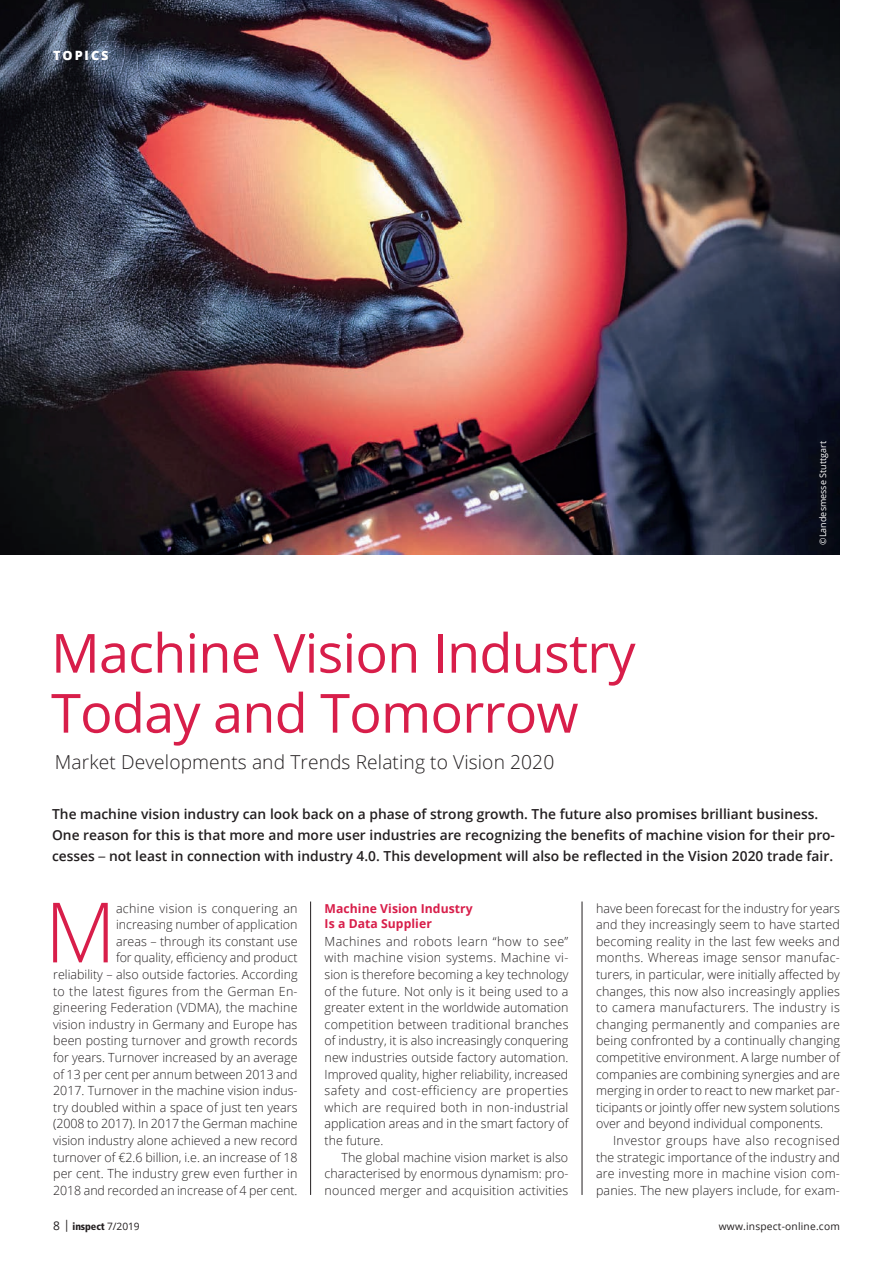
<style>
.page{position:relative;width:893px;height:1263px;background:#fff}
.page>*{position:absolute;margin:0;border:0;box-sizing:border-box;transform-origin:0 0}
.t1{font:300 83.4px "Open Sans";color:#d81e4a}
.t2{font:54px/60px "Open Sans";letter-spacing:-.015em;color:#d81e4a}
.t3{font:300 19.2px "Open Sans";letter-spacing:.005em;color:#231f20}
.t4{font:600 13.8px/21px "Open Sans";color:#231f20}
.t5{font:800 12.75px "Open Sans";color:#fff}
.t6{font:300 12.6px/16.6px "Open Sans";color:#231f20;text-align:justify}
.t7{font:700 12.3px/15px "Open Sans";letter-spacing:.005em;color:#d81e4a}
.t8{font:10.2px "Open Sans";letter-spacing:.02em;color:#231f20}
.t9{font:900 condensed 10.2px "Frutiger LT Com";letter-spacing:-.01em;color:#231f20}
.t10{font:9px "Open Sans";letter-spacing:.005em;color:#fff}
.s1{font-family:"Frutiger LT Com";font-weight:400;font-stretch:condensed}
.s2{font-family:"Open Sans";font-weight:400;font-stretch:normal;font-size:12px}
.s3{font-family:"Open Sans";font-weight:400;font-stretch:normal}
</style>
<div class="page">
<img style="left:0;top:0;width:840px;height:555px">
<hr style="left:582px;top:901px;width:1px;height:294px;background:#231f20">
<hr style="left:310px;top:901px;width:1px;height:294px;background:#231f20">
<p class="t5" style="left:53px;top:46px;width:20px">TOPICS</p>
<h2 class="t2" style="left:51px;top:622px;width:586px">Machine Vision Industry<br>Today and Tomorrow</h2>
<h3 class="t3" style="left:55px;top:749px;width:501px">Market Developments and Trends Relating to Vision 2020</h3>
<p class="t10" style="left:817px;top:545px;width:105px;rotate:-90deg">©Landesmesse Stuttgart</p>
<p class="t4" style="left:52px;top:803px;width:784px">The machine vision industry can look back on a phase of strong growth. The future also promises brilliant business.<br>One reason for this is that more and more user industries are recognizing the benefits of machine vision for their pro&shy;cesses <span class="s1">–</span> not least in connection with industry 4.0. This development will also be reflected in the Vision 2020 trade fair.</p>
<h1 class="t1" style="left:45px;top:875px;width:73px">M</h1>
<p class="t6" style="left:53px;top:899px;width:246px;text-align:right">achine vision is conquering an<br>increasing number of application<br>areas – through its constant use<br>for quality, efficiency and product<br>reliability – also outside factories. According to the latest figures from the German En&shy;gineering Federation (VDMA), the machine vision industry in Germany and Europe has been posting turnover and growth records for years. Turnover increased by an average of 13 per cent per annum between 2013 and 2017. Turnover in the machine vision indus&shy;try doubled within a space of just ten years (2008 to 2017). In 2017 the German machine vision industry alone achieved a new record turnover of €2.6 billion, i.e. an increase of 18 per cent. The industry grew even further in 2018 and recorded an increase of 4 per cent.</p>
<p class="t6" style="left:596px;top:899px;width:245px">have been forecast for the industry for years and they increasingly seem to have started becoming reality in the last few weeks and months. Whereas image sensor manufac&shy;turers, in particular, were initially affected by changes, this now also increasingly applies to camera manufacturers. The industry is changing permanently and companies are being confronted by a continually changing competitive environment. A large number of companies are combining synergies and are merging in order to react to new market par&shy;ticipants or jointly offer new system solutions over and beyond individual components.</p>
<p class="t7" style="left:325px;top:900px;width:150px">Machine Vision Industry<br>Is a Data Supplier</p>
<p class="t6" style="left:325px;top:932px;width:245px">Machines and robots learn “how to see” with machine vision systems. Machine vi&shy;sion is therefore becoming a key technology of the future. Not only is it being used to a greater extent in the worldwide automation competition between traditional branches of industry, it is also increasingly conquering new industries outside factory automation.<br>Improved quality, higher reliability, increased safety and cost-efficiency are properties which are required both in non-industrial application areas and in the smart factory of the future.</p>
<p class="t6" style="left:325px;top:1148px;width:245px;text-indent:17px">The global machine vision market is also characterised by enormous dynamism: pro&shy;nounced merger and acquisition activities</p>
<p class="t6" style="left:596px;top:1132px;width:245px;text-indent:17px">Investor groups have also recognised the strategic importance of the industry and are investing more in machine vision com&shy;panies. The new players include, for exam-</p>
<p class="t9" style="left:53px;top:1220px;width:88px"><span class="s2">8 |</span> inspect <span class="s3">7/2019</span></p>
<p class="t8" style="left:719px;top:1219px;width:123px">www.inspect-online.com</p>
</div>
